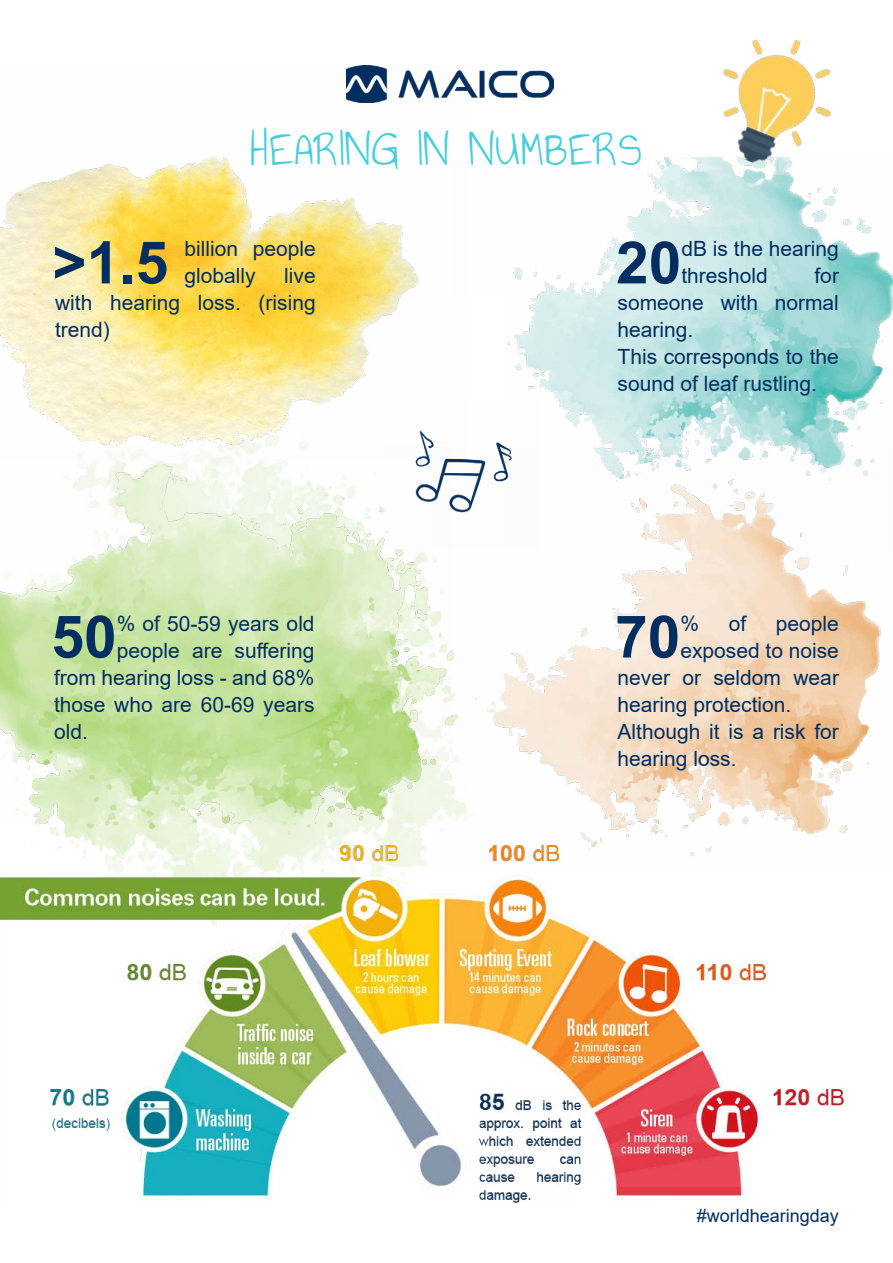
<style>
.page{position:relative;width:893px;height:1263px;background:#fff}
.page>*{position:absolute;margin:0;border:0;box-sizing:border-box;transform-origin:0 0}
.t1{font:700 58.65px "Arial";color:#002e60}
.t2{font:49.5px "Annie Use Your Telescope";letter-spacing:.01em;color:#48cddd}
.t3{font:21px/27px "Arial";color:#002e60}
.t4{font:18px "Arial";color:#002e60}
</style>
<div class="page">
<img style="left:507px;top:157px;width:386px;height:291px">
<img style="left:453px;top:448px;width:429px;height:363px">
<img style="left:0;top:461px;width:453px;height:350px">
<img style="left:0;top:68px;width:419px;height:393px">
<img style="left:688px;top:39px;width:171px;height:147px">
<img style="left:0;top:811px;width:848px;height:392px">
<img style="left:383px;top:402px;width:158px;height:148px">
<img style="left:347px;top:66px;width:206px;height:37px">
<h2 class="t2" style="left:250px;top:115px;width:394px">HEARING IN NUMBERS</h2>
<h1 class="t1" style="left:52px;top:221px;width:117px">&gt;1.5</h1>
<p class="t3" style="left:185px;top:235px;width:133px">billion people globally</p>
<p class="t3" style="left:55px;top:262px;width:262px;text-align:justify;text-indent:229px">live with hearing loss. (rising trend)</p>
<h1 class="t1" style="left:51px;top:596px;width:67px">50</h1>
<p class="t3" style="left:117px;top:609px;width:199px">% of 50-59 years old</p>
<p class="t3" style="left:117px;top:636px;width:199px">people are suffering</p>
<p class="t3" style="left:54px;top:663px;width:262px">from hearing loss - and 68%</p>
<p class="t3" style="left:54px;top:690px;width:262px">those who are 60-69 years</p>
<p class="t3" style="left:54px;top:717px;width:35px">old.</p>
<h1 class="t1" style="left:616px;top:221px;width:67px">20</h1>
<p class="t3" style="left:681px;top:235px;width:159px">dB is the hearing threshold</p>
<p class="t3" style="left:617px;top:262px;width:223px;text-indent:197px">for someone with normal hearing.<br>This corresponds to the sound of leaf rustling.</p>
<h1 class="t1" style="left:615px;top:596px;width:67px">70</h1>
<p class="t3" style="left:680px;top:609px;width:20px">%</p>
<p class="t3" style="left:729px;top:609px;width:19px">of</p>
<p class="t3" style="left:776px;top:609px;width:65px">people</p>
<p class="t3" style="left:680px;top:636px;width:160px">exposed to noise</p>
<p class="t3" style="left:617px;top:663px;width:223px">never or seldom wear</p>
<p class="t3" style="left:617px;top:690px;width:175px">hearing protection.</p>
<p class="t3" style="left:617px;top:717px;width:223px">Although it is a risk for</p>
<p class="t3" style="left:617px;top:744px;width:121px">hearing loss.</p>
<p class="t4" style="left:697px;top:1203px;width:144px">#worldhearingday</p>
</div>
